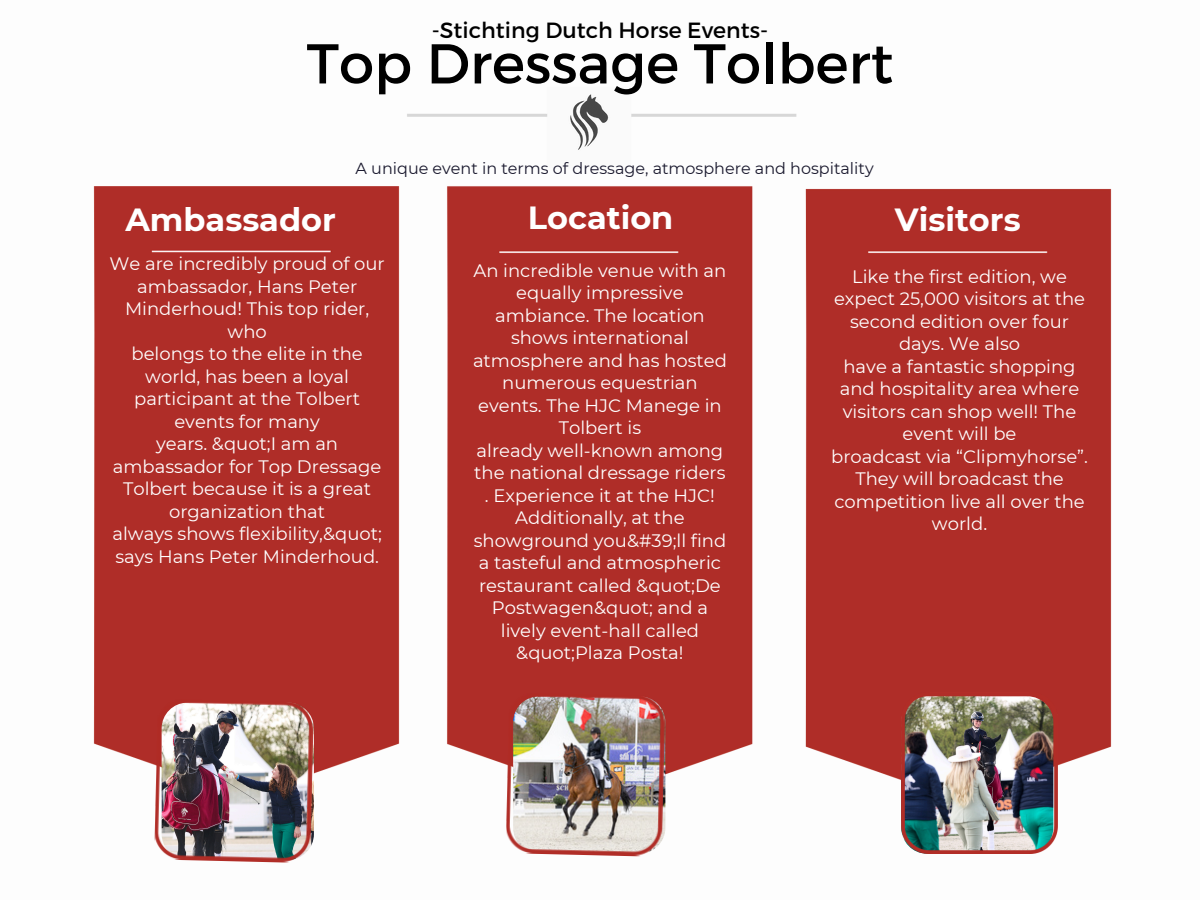
<style>
.page{position:relative;width:1200px;height:900px;background:#fff}
.page>*{position:absolute;margin:0;border:0;box-sizing:border-box;transform-origin:0 0}
.t1{font:56px "Montserrat";color:#000}
.t2{font:700 32px "Montserrat";color:#fff}
.t3{font:22px "Montserrat";color:#000}
.t4{font:18px/22.4px "Montserrat";color:#fff;text-align:center}
.t5{font:16px "Montserrat";color:#1a192e}
</style>
<div class="page">
<div style="left:93px;top:186px;width:305px;height:588px;background:#af2d28"></div>
<img style="left:398px;top:113px;width:714px;height:697px">
<img style="left:559px;top:94px;width:60px;height:58px">
<img style="left:901px;top:693px;width:156px;height:160px">
<img style="left:154px;top:699px;width:160px;height:164px">
<img style="left:506px;top:693px;width:159px;height:164px">
<h4 class="t3" style="left:432px;top:16px;width:338px">-Stichting Dutch Horse Events-</h4>
<p class="t1" style="left:307px;top:27px;width:588px">Top Dressage Tolbert</p>
<h2 class="t5" style="left:356px;top:159px;width:520px">A unique event in terms of dressage, atmosphere and hospitality</h2>
<p class="t2" style="left:125px;top:200px;width:212px">Ambassador</p>
<p class="t2" style="left:528px;top:198px;width:147px">Location</p>
<h2 class="t2" style="left:895px;top:200px;width:127px">Visitors</h2>
<h2 class="t4" style="left:110px;top:252px;width:277px">We are incredibly proud of our ambassador, Hans Peter<br>Minderhoud! This top rider, who<br>belongs to the elite in the world, has been a loyal participant at the Tolbert events for many<br>years. &amp;quot;I am an ambassador for Top Dressage<br>Tolbert because it is a great organization that<br>always shows flexibility,&amp;quot; says Hans Peter Minderhoud.</h2>
<h4 class="t4" style="left:473px;top:259px;width:255px">An incredible venue with an equally impressive ambiance. The location shows international atmosphere and has hosted numerous equestrian events. The HJC Manege in<br>Tolbert is<br>already well-known among the national dressage riders . Experience it at the HJC!<br>Additionally, at the showground you&amp;#39;ll find a tasteful and atmospheric restaurant called &amp;quot;De<br>Postwagen&amp;quot; and a lively event-hall called &amp;quot;Plaza Posta!</h4>
<h4 class="t4" style="left:831px;top:265px;width:258px">Like the first edition, we expect 25,000 visitors at the second edition over four days. We also<br>have a fantastic shopping and hospitality area where visitors can shop well! The event will be<br>broadcast via “Clipmyhorse”.<br>They will broadcast the competition live all over the world.</h4>
</div>
